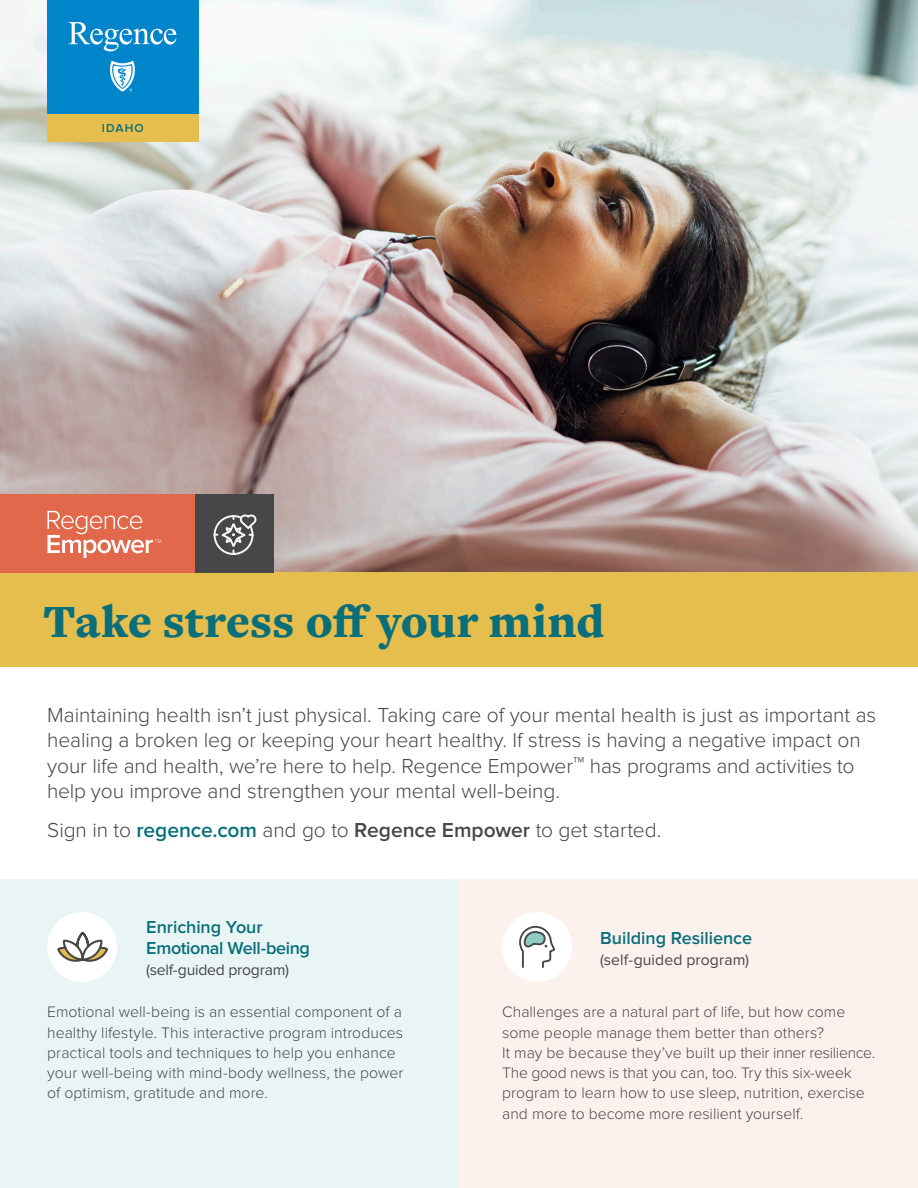
<style>
.page{position:relative;width:918px;height:1188px;background:#fff}
.page>*{position:absolute;margin:0;border:0;box-sizing:border-box;transform-origin:0 0}
.t1{font:900 48px "Freight Text Pro";letter-spacing:.005em;color:#0a6f7a}
.Text_Light_12pt{font:300 21px/25.5px "Proxima Nova";letter-spacing:-.005em;color:#474749}
.t2{font:600 18px/21.6px "Proxima Nova";letter-spacing:-.005em;color:#0a6f7a}
.t3{font:300 15.75px/20.2px "Proxima Nova";letter-spacing:.005em;color:#474749}
.t4{font:15.75px "Proxima Nova";letter-spacing:-.005em;color:#474749}
.Small_Pre-header_8pt{font:600 12px "Proxima Nova";letter-spacing:.095em;color:#0a6f7a}
.s1{font-weight:600;color:#0a6f7a}
.s2{font-weight:600}
</style>
<div class="page">
<img style="left:0;top:0;width:918px;height:573px">
<div style="left:0;top:573px;width:918px;height:94px;background:#e5be4d"></div>
<div style="left:0;top:495px;width:195px;height:78px;background:#e2684c"></div>
<div style="left:195px;top:495px;width:79px;height:78px;background:#474749"></div>
<svg style="left:213px;top:514px;width:44px;height:41px"></svg>
<svg style="left:47px;top:511px;width:114px;height:47px"></svg>
<div style="left:0;top:879px;width:459px;height:309px;background:#e9f5f5"></div>
<div style="left:459px;top:879px;width:459px;height:309px;background:#fdf1ee"></div>
<div style="left:47px;top:912px;width:70px;height:70px;background:#fff;border-radius:50%"></div>
<div style="left:502px;top:912px;width:70px;height:70px;background:#fff;border-radius:50%"></div>
<svg style="left:57px;top:912px;width:51px;height:50px"></svg>
<svg style="left:520px;top:926px;width:36px;height:42px"></svg>
<div style="left:47px;top:113px;width:151px;height:29px;background:#e5be4d"></div>
<div style="left:47px;top:0;width:151px;height:114px;background:#0085cb"></div>
<svg style="left:110px;top:61px;width:25px;height:31px"></svg>
<svg style="left:69px;top:22px;width:107px;height:29px"></svg>
<p class="Small_Pre-header_8pt" style="left:102px;top:121px;width:43px">IDAHO</p>
<p class="t1" style="left:44px;top:589px;width:563px">Take stress off your mind</p>
<p class="Text_Light_12pt" style="left:47px;top:702px;width:831px">Maintaining health isn’t just physical. Taking care of your mental health is just as important as healing a broken leg or keeping your heart healthy. If stress is having a negative impact on your life and health, we’re here to help. Regence Empower<sup>™</sup> has programs and activities to help you improve and strengthen your mental well-being.</p>
<p class="Text_Light_12pt" style="left:47px;top:818px;width:616px">Sign in to <span class="s1">regence.com</span> and go to <span class="s2">Regence Empower</span> to get started.</p>
<p class="t2" style="left:146px;top:916px;width:165px">Enriching Your<br>Emotional Well-being</p>
<p class="t4" style="left:146px;top:961px;width:144px">(self-guided program)</p>
<p class="t2" style="left:600px;top:927px;width:153px">Building Resilience</p>
<p class="t4" style="left:600px;top:951px;width:151px">(self-guided program)</p>
<p class="t3" style="left:47px;top:1002px;width:358px">Emotional well-being is an essential component of a healthy lifestyle. This interactive program introduces practical tools and techniques to help you enhance your well-being with mind-body wellness, the power of optimism, gratitude and more.</p>
<p class="t3" style="left:502px;top:1002px;width:375px">Challenges are a natural part of life, but how come some people manage them better than others?<br>It may be because they’ve built up their inner resilience.<br>The good news is that you can, too. Try this six-week program to learn how to use sleep, nutrition, exercise and more to become more resilient yourself.</p>
</div>
